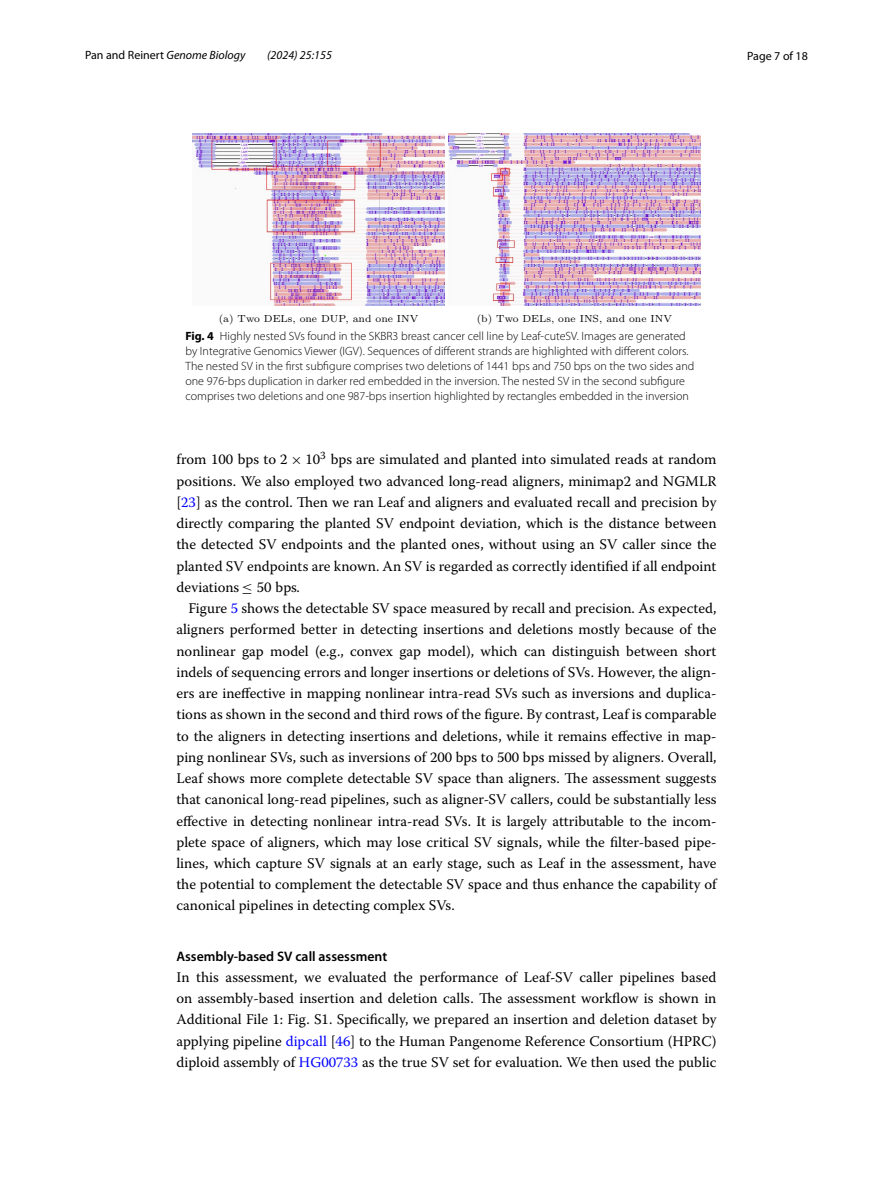
<style>
.page{position:relative;width:893px;height:1187px;background:#fff}
.page>*{position:absolute;margin:0;border:0;box-sizing:border-box;transform-origin:0 0}
.t1{font:14.7px/21.3px "Warnock Pro";color:#000;text-align:justify}
.t2{font:600 13.8px "Myriad Pro";color:#000}
.t3{font:300 12px/15px "Myriad Pro";color:#000}
.t4{font:12px "Myriad Pro";color:#000}
.t5{font:italic 12px "Myriad Pro";color:#000}
.t6{font:10.2px "CMR7";color:#000}
.s1{font-style:italic}
.s2{font-weight:700}
.s3{font-family:"Warnock Pro Regular 13"}
.s4{font-family:"MTSYN14"}
.s5{color:#00f}
.s6{font-family:"MTSYN15"}
.s7{font-family:"Warnock Pro Regular 14"}
</style>
<div class="page">
<img style="left:192px;top:133px;width:253px;height:172px">
<img style="left:448px;top:133px;width:253px;height:172px">
<p class="t4" style="left:85px;top:48px;width:162px">Pan and Reinert <span class="s1">Genome Biology</span></p>
<p class="t5" style="left:267px;top:48px;width:66px">(2024) 25:155</p>
<p class="t4" style="left:747px;top:48px;width:62px">Page 7 of 18</p>
<p class="t6" style="left:219px;top:312px;width:201px">(a) Two DELs, one DUP, and one INV</p>
<p class="t6" style="left:477px;top:312px;width:197px">(b) Two DELs, one INS, and one INV</p>
<p class="t3" style="left:185px;top:329px;width:510px"><span class="s2">Fig. 4</span> Highly nested SVs found in the SKBR3 breast cancer cell line by Leaf-cuteSV. Images are generated by Integrative Genomics Viewer (IGV). Sequences of different strands are highlighted with different colors.<br>The nested SV in the first subfigure comprises two deletions of 1441 bps and 750 bps on the two sides and one 976-bps duplication in darker red embedded in the inversion. The nested SV in the second subfigure comprises two deletions and one 987-bps insertion highlighted by rectangles embedded in the inversion</p>
<p class="t1" style="left:176px;top:448px;width:542px">from 100 bps to <span class="s3">2</span> <span class="s4">×</span> <span class="s3">10</span><sup>3</sup> <span class="s3">bps</span> are simulated and planted into simulated reads at random positions. We also employed two advanced long-read aligners, minimap2 and NGMLR [<span class="s5">23</span>] as the control. Then we ran Leaf and aligners and evaluated recall and precision by directly comparing the planted SV endpoint deviation, which is the distance between the detected SV endpoints and the planted ones, without using an SV caller since the planted SV endpoints are known. An SV is regarded as correctly identified if all endpoint deviations <span class="s6">≤</span> <span class="s7">50 bps</span>.</p>
<p class="t1" style="left:176px;top:597px;width:542px;text-indent:12px">Figure <span class="s5">5</span> shows the detectable SV space measured by recall and precision. As expected, aligners performed better in detecting insertions and deletions mostly because of the nonlinear gap model (e.g., convex gap model), which can distinguish between short indels of sequencing errors and longer insertions or deletions of SVs. However, the align&shy;ers are ineffective in mapping nonlinear intra-read SVs such as inversions and duplica&shy;tions as shown in the second and third rows of the figure. By contrast, Leaf is comparable to the aligners in detecting insertions and deletions, while it remains effective in map&shy;ping nonlinear SVs, such as inversions of 200 bps to 500 bps missed by aligners. Overall, Leaf shows more complete detectable SV space than aligners. The assessment suggests that canonical long-read pipelines, such as aligner-SV callers, could be substantially less effective in detecting nonlinear intra-read SVs. It is largely attributable to the incom&shy;plete space of aligners, which may lose critical SV signals, while the filter-based pipe&shy;lines, which capture SV signals at an early stage, such as Leaf in the assessment, have the potential to complement the detectable SV space and thus enhance the capability of canonical pipelines in detecting complex SVs.</p>
<p class="t2" style="left:176px;top:947px;width:212px">Assembly‑based SV call assessment</p>
<p class="t1" style="left:176px;top:966px;width:542px">In this assessment, we evaluated the performance of Leaf-SV caller pipelines based on assembly-based insertion and deletion calls. The assessment workflow is shown in Additional File 1: Fig. S1. Specifically, we prepared an insertion and deletion dataset by applying pipeline <span class="s5">dipcall</span> [<span class="s5">46</span>] to the Human Pangenome Reference Consortium (HPRC) diploid assembly of <span class="s5">HG00733</span> as the true SV set for evaluation. We then used the public</p>
</div>
